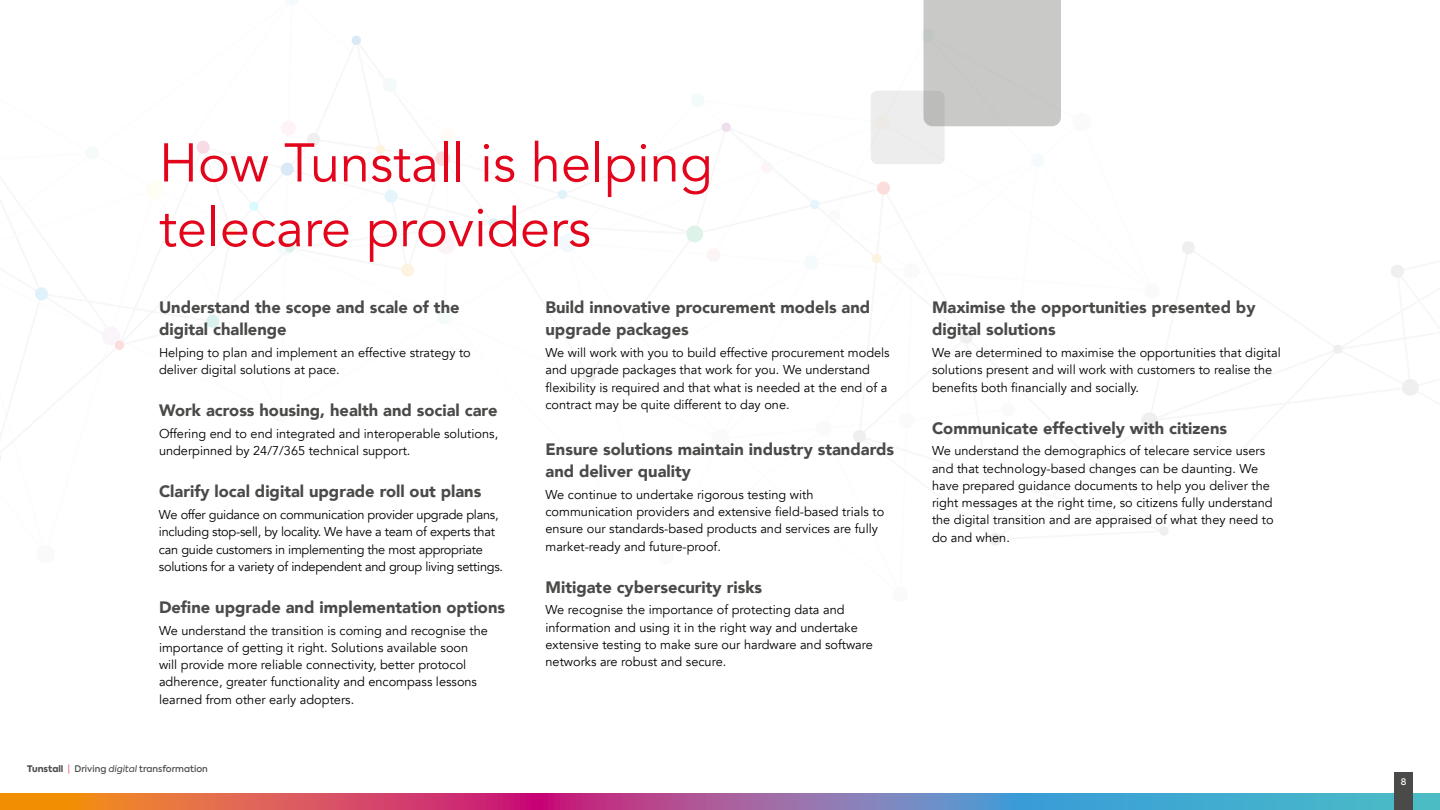
<style>
.page{position:relative;width:1440px;height:810px;background:#fff}
.page>*{position:absolute;margin:0;border:0;box-sizing:border-box;transform-origin:0 0}
.t1{font:54px/64.8px "Avenir";color:#e3051b}
.t2{font:900 16.5px/22.5px "Avenir";color:#4a4a49}
.t3{font:12.75px/17.2px "Avenir";color:#000}
.t4{font:12.75px/17.2px "Avenir";letter-spacing:-.02em;color:#000}
.t5{font:500 9px "Axiforma";color:#4a4a49}
.t6{font:500 9px "Axiforma";color:#fff}
.s1{font-weight:800}
.s2{font-weight:300;color:#e3051b}
.s3{font-weight:400;font-style:italic}
</style>
<div class="page">
<svg style="left:0;top:794px;width:1440px;height:16px;background:#997590"></svg>
<div style="left:1394px;top:772px;width:19px;height:38px;background:#4a4a49"></div>
<svg style="left:1402px;top:379px;width:17px;height:17px"></svg>
<svg style="left:1141px;top:412px;width:17px;height:17px"></svg>
<svg style="left:1391px;top:265px;width:13px;height:13px"></svg>
<svg style="left:1182px;top:241px;width:13px;height:13px"></svg>
<svg style="left:989px;top:533px;width:13px;height:13px"></svg>
<svg style="left:853px;top:430px;width:13px;height:13px"></svg>
<svg style="left:1333px;top:345px;width:10px;height:9px"></svg>
<svg style="left:1159px;top:526px;width:9px;height:10px"></svg>
<svg style="left:35px;top:287px;width:13px;height:14px"></svg>
<svg style="left:435px;top:151px;width:15px;height:15px"></svg>
<svg style="left:686px;top:225px;width:17px;height:18px"></svg>
<svg style="left:401px;top:263px;width:13px;height:14px"></svg>
<svg style="left:280px;top:162px;width:14px;height:14px"></svg>
<svg style="left:384px;top:189px;width:14px;height:14px"></svg>
<svg style="left:583px;top:370px;width:12px;height:13px"></svg>
<svg style="left:196px;top:141px;width:14px;height:13px"></svg>
<svg style="left:307px;top:133px;width:13px;height:13px"></svg>
<svg style="left:877px;top:181px;width:13px;height:14px"></svg>
<svg style="left:960px;top:331px;width:13px;height:13px"></svg>
<svg style="left:206px;top:314px;width:13px;height:14px"></svg>
<svg style="left:285px;top:243px;width:10px;height:10px"></svg>
<svg style="left:115px;top:340px;width:9px;height:10px"></svg>
<svg style="left:226px;top:227px;width:10px;height:10px"></svg>
<svg style="left:351px;top:35px;width:10px;height:10px"></svg>
<svg style="left:375px;top:144px;width:10px;height:10px"></svg>
<svg style="left:249px;top:201px;width:10px;height:10px"></svg>
<svg style="left:489px;top:218px;width:10px;height:10px"></svg>
<svg style="left:721px;top:122px;width:10px;height:10px"></svg>
<svg style="left:872px;top:254px;width:9px;height:10px"></svg>
<svg style="left:558px;top:190px;width:9px;height:9px"></svg>
<svg style="left:810px;top:200px;width:10px;height:9px"></svg>
<div style="left:923px;top:0;width:138px;height:126px;background:#c9c9c8"></div>
<svg style="left:871px;top:91px;width:74px;height:73px;background:#e6e6e5"></svg>
<h1 class="t1" style="left:159px;top:131px;width:555px">How Tunstall is helping telecare providers</h1>
<p class="t2" style="left:159px;top:295px;width:302px">Understand the scope and scale of the digital challenge</p>
<p class="t3" style="left:159px;top:344px;width:313px">Helping to plan and implement an effective strategy to deliver digital solutions at pace.</p>
<p class="t2" style="left:159px;top:399px;width:340px">Work across housing, health and social care</p>
<p class="t3" style="left:159px;top:425px;width:341px">Offering end to end integrated and interoperable solutions, underpinned by 24/7/365 technical support.</p>
<p class="t2" style="left:159px;top:480px;width:324px">Clarify local digital upgrade roll out plans</p>
<p class="t4" style="left:159px;top:506px;width:346px">We offer guidance on communication provider upgrade plans, including stop-sell, by locality. We have a team of experts that can guide customers in implementing the most appropriate solutions for a variety of independent and group living settings.</p>
<p class="t2" style="left:159px;top:595px;width:348px">Define upgrade and implementation options</p>
<p class="t3" style="left:159px;top:622px;width:330px">We understand the transition is coming and recognise the importance of getting it right. Solutions available soon will provide more reliable connectivity, better protocol adherence, greater functionality and encompass lessons learned from other early adopters.</p>
<p class="t2" style="left:545px;top:295px;width:326px">Build innovative procurement models and upgrade packages</p>
<p class="t3" style="left:545px;top:344px;width:346px">We will work with you to build effective procurement models and upgrade packages that work for you. We understand flexibility is required and that what is needed at the end of a contract may be quite different to day one.</p>
<p class="t2" style="left:545px;top:437px;width:350px">Ensure solutions maintain industry standards and deliver quality</p>
<p class="t3" style="left:545px;top:486px;width:340px">We continue to undertake rigorous testing with communication providers and extensive field-based trials to ensure our standards-based products and services are fully market-ready and future-proof.</p>
<p class="t2" style="left:545px;top:575px;width:218px">Mitigate cybersecurity risks</p>
<p class="t3" style="left:545px;top:601px;width:329px">We recognise the importance of protecting data and information and using it in the right way and undertake extensive testing to make sure our hardware and software networks are robust and secure.</p>
<p class="t5" style="left:27px;top:763px;width:182px"><span class="s1">Tunstall</span> <span class="s2">|</span> Driving <span class="s3">digital</span> transformation</p>
<p class="t2" style="left:932px;top:295px;width:325px">Maximise the opportunities presented by digital solutions</p>
<p class="t3" style="left:932px;top:344px;width:350px">We are determined to maximise the opportunities that digital solutions present and will work with customers to realise the benefits both financially and socially.</p>
<p class="t2" style="left:932px;top:416px;width:297px">Communicate effectively with citizens</p>
<p class="t3" style="left:932px;top:442px;width:343px">We understand the demographics of telecare service users and that technology-based changes can be daunting. We have prepared guidance documents to help you deliver the right messages at the right time, so citizens fully understand the digital transition and are appraised of what they need to do and when.</p>
<p class="t6" style="left:1401px;top:776px;width:7px">8</p>
</div>
